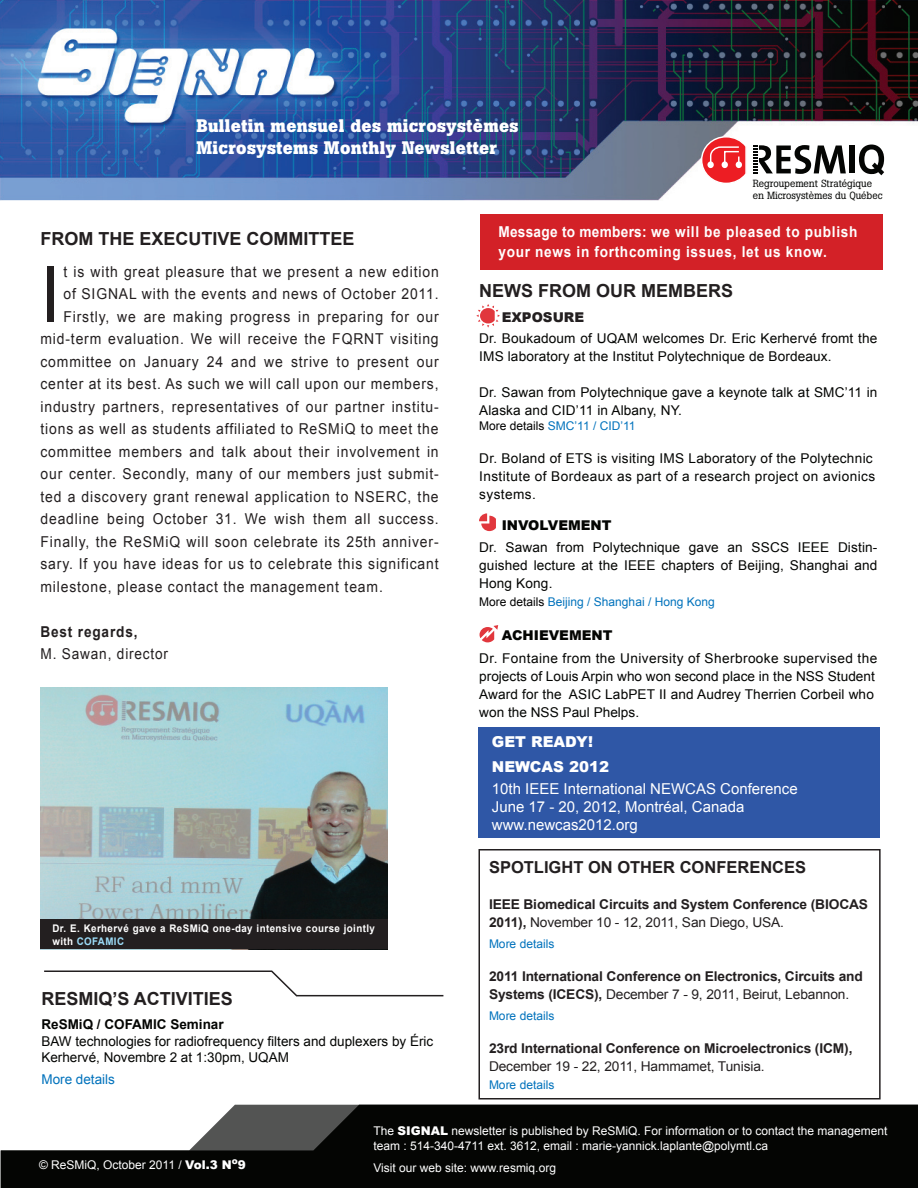
<style>
.page{position:relative;width:918px;height:1188px;background:#fff}
.page>*{position:absolute;margin:0;border:0;box-sizing:border-box;transform-origin:0 0}
.t1{font:77.85px "Arial";color:#231f20;scale:.93 1}
.t2{font:700 18px "Arial";color:#231f20}
.t3{font:700 18px/21.6px "Boton";letter-spacing:.02em;color:#fff}
.t4{font:700 16.5px "Arial";color:#231f20}
.t5{font:15px "Arial";letter-spacing:.06em;color:#231f20;scale:.93 1}
.t6{font:15px/18px "Arial";color:#fff}
.t7{font:700 15px/19.5px "Arial";letter-spacing:.05em;color:#fff;scale:.91 1}
.t8{font:900 15px/24.9px "Arial";color:#fff}
.t9{font:15px "Arial";letter-spacing:.06em;color:#231f20;scale:.91 1}
.t10{font:700 15px "Arial";letter-spacing:.06em;color:#231f20;scale:.91 1}
.t11{font:13.5px/18px "Arial";letter-spacing:.01em;color:#040503}
.t12{font:700 13.5px/18px "Arial";letter-spacing:-.01em;color:#231f20}
.t13{font:13.5px/18px "Arial";letter-spacing:.03em;color:#040503}
.t14{font:13.5px "Arial";letter-spacing:-.01em;color:#231f20}
.t15{font:900 13.5px "Arial";color:#040503}
.t16{font:700 13.5px "Arial";color:#040503}
.t17{font:13.5px "Arial";color:#0072bc}
.t18{font:900 13.5px "Arial";color:#231f20}
.t19{font:12px/14.4px "Arial";color:#fff}
.t20{font:12px "Arial";color:#0072bc}
.t21{font:700 10.5px/13.5px "Arial";letter-spacing:.04em;color:#fff;scale:.93 1}
.t22{font:10.35px/12px "Boton";letter-spacing:-.005em;color:#040503}
.t23{font:900 9px "Arial";color:#fff}
.s1{color:#9cdcf8}
.s2{color:#000}
.s3{font-weight:400}
.s4{font-weight:900}
.s5{font-size:12px}
</style>
<div class="page">
<img style="left:0;top:0;width:918px;height:226px">
<div style="left:850px;top:146px;width:5px;height:27px;background:#040503"></div>
<svg style="left:859px;top:145px;width:25px;height:30px"></svg>
<svg style="left:700px;top:135px;width:146px;height:50px"></svg>
<svg style="left:1px;top:1105px;width:917px;height:83px;background:#292a28"></svg>
<svg style="left:479px;top:513px;width:17px;height:18px"></svg>
<svg style="left:476px;top:304px;width:24px;height:24px"></svg>
<svg style="left:480px;top:625px;width:18px;height:17px"></svg>
<div style="left:478px;top:849px;width:403px;height:251px;border:2px solid #231f20"></div>
<div style="left:480px;top:214px;width:402px;height:55px;background:#d32127"></div>
<div style="left:478px;top:728px;width:402px;height:110px;background:#2f57a6"></div>
<hr style="left:44px;top:970px;width:228px;height:2px;background:#231f20">
<svg style="left:270px;top:970px;width:29px;height:27px"></svg>
<hr style="left:296px;top:995px;width:147px;height:1px;background:#231f20">
<img style="left:40px;top:687px;width:348px;height:233px">
<div style="left:40px;top:920px;width:348px;height:30px;background:#231f20"></div>
<p class="t3" style="left:196px;top:115px;width:324px">Bulletin mensuel des microsystèmes<br>Microsystems Monthly Newsletter</p>
<p class="t22" style="left:753px;top:177px;width:131px">Regroupement Stratégique en Microsystèmes du Québec</p>
<p class="t2" style="left:40px;top:227px;width:316px">FROM THE EXECUTIVE COMMITTEE</p>
<h1 class="t1" style="left:40px;top:243px;width:23px">I</h1>
<p class="t5" style="left:64px;top:262px;width:405px">t is with great pleasure that we present a new edition</p>
<p class="t5" style="left:64px;top:284px;width:405px">of SIGNAL with the events and news of October 2011.</p>
<p class="t5" style="left:64px;top:307px;width:405px">Firstly, we are making progress in preparing for our</p>
<p class="t5" style="left:40px;top:329px;width:430px">mid-term evaluation. We will receive the FQRNT visiting</p>
<p class="t5" style="left:40px;top:352px;width:430px">committee on January 24 and we strive to present our</p>
<p class="t5" style="left:40px;top:374px;width:430px">center at its best. As such we will call upon our members,</p>
<p class="t5" style="left:40px;top:397px;width:430px">industry partners, representatives of our partner institu-</p>
<p class="t5" style="left:40px;top:419px;width:430px">tions as well as students affiliated to ReSMiQ to meet the</p>
<p class="t5" style="left:40px;top:442px;width:430px">committee members and talk about their involvement in</p>
<p class="t5" style="left:40px;top:464px;width:430px">our center. Secondly, many of our members just submit-</p>
<p class="t5" style="left:40px;top:487px;width:430px">ted a discovery grant renewal application to NSERC, the</p>
<p class="t5" style="left:40px;top:509px;width:430px">deadline being October 31. We wish them all success.</p>
<p class="t5" style="left:40px;top:532px;width:430px">Finally, the ReSMiQ will soon celebrate its 25th anniver-</p>
<p class="t5" style="left:40px;top:554px;width:430px">sary. If you have ideas for us to celebrate this significant</p>
<p class="t5" style="left:40px;top:577px;width:370px">milestone, please contact the management team.</p>
<p class="t10" style="left:40px;top:622px;width:108px">Best regards,</p>
<p class="t9" style="left:40px;top:644px;width:142px">M. Sawan, director</p>
<p class="t21" style="left:52px;top:921px;width:348px">Dr. E. Kerhervé gave a ReSMiQ one-day intensive course jointly with <span class="s1">COFAMIC</span></p>
<p class="t2" style="left:41px;top:987px;width:193px">RESMIQ’S ACTIVITIES</p>
<p class="t16" style="left:41px;top:1016px;width:184px">ReSMiQ / COFAMIC Seminar</p>
<p class="t11" style="left:41px;top:1033px;width:393px;line-height:16.2px">BAW technologies for radiofrequency filters and duplexers by Éric<br>Kerhervé, Novembre 2 at 1:30pm, UQAM</p>
<p class="t17" style="left:41px;top:1070px;width:75px">More details</p>
<p class="t7" style="left:498px;top:223px;width:396px">Message to members: we will be pleased to publish your news in forthcoming issues, let us know.</p>
<p class="t2" style="left:479px;top:278px;width:255px">NEWS FROM OUR MEMBERS</p>
<p class="t18" style="left:502px;top:307px;width:84px">EXPOSURE</p>
<p class="t11" style="left:479px;top:329px;width:400px">Dr. Boukadoum of UQAM welcomes Dr. Eric Kerhervé fromt the<br>IMS laboratory at the Institut Polytechnique de Bordeaux.</p>
<p class="t11" style="left:479px;top:383px;width:400px">Dr. Sawan from Polytechnique gave a keynote talk at SMC’11 in<br>Alaska and CID’11 in Albany, NY.</p>
<p class="t20" style="left:479px;top:418px;width:158px"><span class="s2">More details</span> SMC’11 / CID’11</p>
<p class="t13" style="left:479px;top:449px;width:397px">Dr. Boland of ETS is visiting IMS Laboratory of the Polytechnic<br>Institute of Bordeaux as part of a research project on avionics systems.</p>
<p class="t15" style="left:502px;top:515px;width:111px">INVOLVEMENT</p>
<p class="t11" style="left:479px;top:539px;width:400px;text-align:justify">Dr. Sawan from Polytechnique gave an SSCS IEEE Distin&shy;guished lecture at the IEEE chapters of Beijing, Shanghai and Hong Kong.</p>
<p class="t20" style="left:479px;top:594px;width:237px"><span class="s2">More details</span> Beijing / Shanghai / Hong Kong</p>
<p class="t15" style="left:502px;top:626px;width:112px">ACHIEVEMENT</p>
<p class="t11" style="left:479px;top:649px;width:400px">Dr. Fontaine from the University of Sherbrooke supervised the projects of Louis Arpin who won second place in the NSS Student Award for the ASIC LabPET II and Audrey Therrien Corbeil who won the NSS Paul Phelps.</p>
<p class="t8" style="left:492px;top:729px;width:119px">GET READY!<br>NEWCAS 2012</p>
<p class="t6" style="left:492px;top:780px;width:307px">10th IEEE International NEWCAS Conference<br>June 17 - 20, 2012, Montréal, Canada www.newcas2012.org</p>
<p class="t4" style="left:489px;top:856px;width:319px">SPOTLIGHT ON OTHER CONFERENCES</p>
<p class="t12" style="left:489px;top:895px;width:381px">IEEE Biomedical Circuits and System Conference (BIOCAS<br>2011), <span class="s3">November 10 - 12, 2011, San Diego, USA.</span></p>
<p class="t20" style="left:489px;top:936px;width:67px">More details</p>
<p class="t12" style="left:489px;top:967px;width:376px">2011 International Conference on Electronics, Circuits and<br>Systems (ICECS), <span class="s3">December 7 - 9, 2011, Beirut, Lebannon.</span></p>
<p class="t20" style="left:489px;top:1008px;width:67px">More details</p>
<p class="t12" style="left:489px;top:1039px;width:365px">23rd International Conference on Microelectronics (ICM),</p>
<p class="t14" style="left:489px;top:1057px;width:277px">December 19 - 22, 2011, Hammamet, Tunisia.</p>
<p class="t20" style="left:489px;top:1077px;width:67px">More details</p>
<p class="t19" style="left:374px;top:1124px;width:516px">The <span class="s4">SIGNAL</span> newsletter is published by ReSMiQ. For information or to contact the management team : 514-340-4711 ext. 3612, email : marie-yannick.laplante@polymtl.ca</p>
<p class="t23" style="left:232px;top:1155px;width:16px">o<span class="s5">9</span></p>
<p class="t19" style="left:39px;top:1158px;width:194px">© ReSMiQ, October 2011 / <span class="s4">Vol.3 N</span></p>
<p class="t19" style="left:374px;top:1161px;width:184px">Visit our web site: www.resmiq.org</p>
</div>
